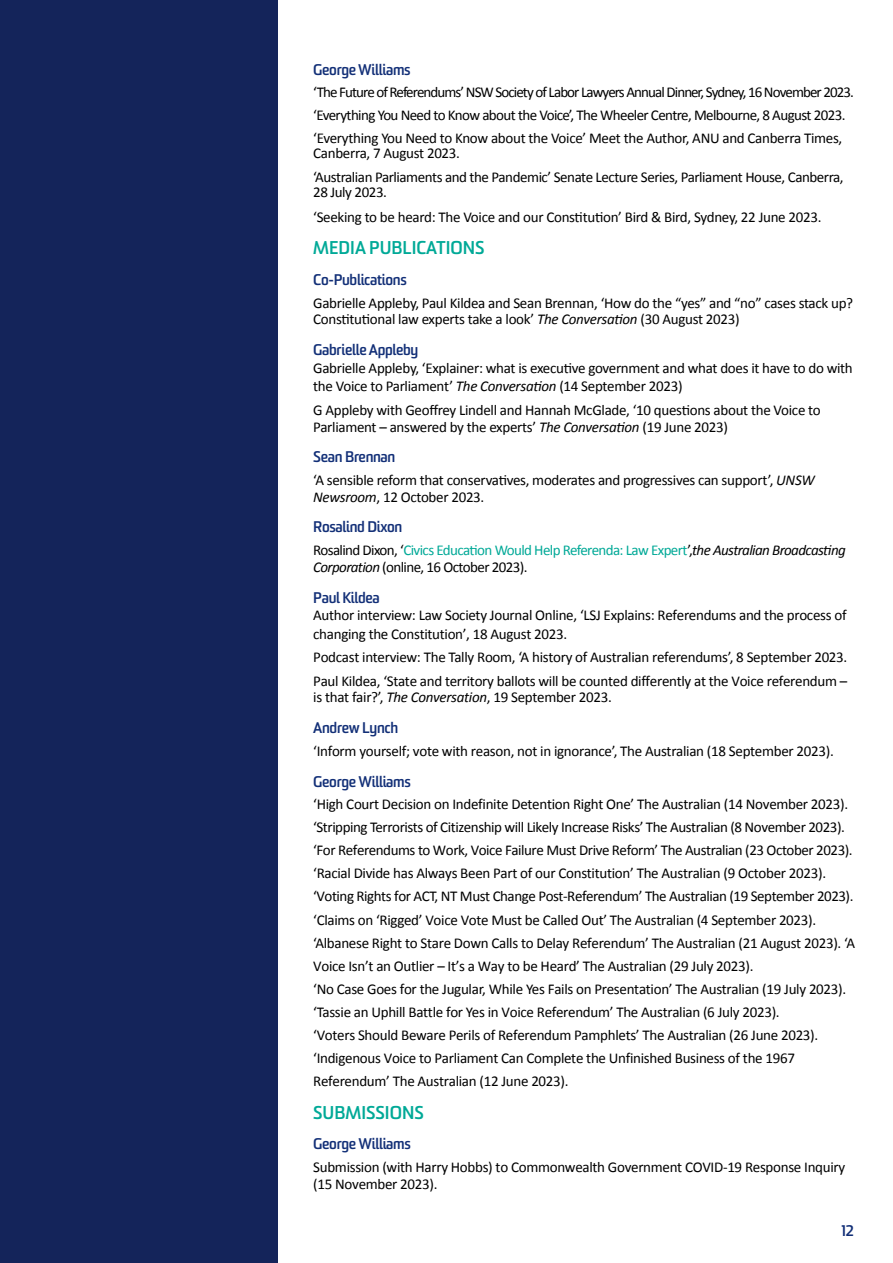
<style>
.page{position:relative;width:893px;height:1263px;background:#fff}
.page>*{position:absolute;margin:0;border:0;box-sizing:border-box;transform-origin:0 0}
.text{font:700 18px "Sommet";color:#00a997}
.text-2{font:15px/23.1px "Calibri";letter-spacing:-.02em;color:#000}
.text-3{font:15px/22.8px "Calibri";letter-spacing:-.04em;color:#000}
.text-4{font:15px/16.5px "Calibri";letter-spacing:-.04em;color:#00a997}
.t1{font:700 15px "Sommet";color:#122f77}
.s1{font-family:"Sommet";font-weight:700;color:#122f77}
.s2{font-style:italic}
.s3{color:#000}
.s4{font-style:italic;color:#000}
</style>
<div class="page">
<div style="left:0;top:0;width:278px;height:1263px;background:#14245a"></div>
<p class="text-3" style="left:313px;top:58px;width:542px"><span class="s1">George Williams<br></span>‘The Future of Referendums’ NSW Society of Labor Lawyers Annual Dinner, Sydney, 16 November 2023. ‘Everything You Need to Know about the Voice’, The Wheeler Centre, Melbourne, 8 August 2023. ‘Everything You Need to Know about the Voice’ Meet the Author, ANU and Canberra Times,</p>
<p class="text-2" style="left:313px;top:141px;width:532px;line-height:23.5px">Canberra, 7 August 2023.<br>‘Australian Parliaments and the Pandemic’ Senate Lecture Series, Parliament House, Canberra,</p>
<p class="text-2" style="left:313px;top:179px;width:510px;line-height:25px">28 July 2023.<br>‘Seeking to be heard: The Voice and our Constitution’ Bird &amp; Bird, Sydney, 22 June 2023.</p>
<p class="text" style="left:313px;top:237px;width:173px">MEDIA PUBLICATIONS</p>
<p class="text-2" style="left:313px;top:268px;width:541px"><span class="s1">Co-Publications<br></span>Gabrielle Appleby, Paul Kildea and Sean Brennan, ‘How do the “yes” and “no” cases stack up?</p>
<p class="text-2" style="left:313px;top:304px;width:428px;line-height:30.8px">Constitutional law experts take a look’ <span class="s2">The Conversation</span> (30 August 2023)<br><span class="s1">Gabrielle Appleby</span></p>
<p class="text-2" style="left:313px;top:358px;width:541px;line-height:18.6px">Gabrielle Appleby, ‘Explainer: what is executive government and what does it have to do with the Voice to Parliament’ <span class="s2">The Conversation</span> (14 September 2023)</p>
<p class="text-2" style="left:313px;top:401px;width:509px;line-height:16.5px">G Appleby with Geoffrey Lindell and Hannah McGlade, ‘10 questions about the Voice to<br>Parliament – answered by the experts’ <span class="s2">The Conversation</span> (19 June 2023)</p>
<p class="text-2" style="left:313px;top:445px;width:503px"><span class="s1">Sean Brennan<br></span>‘A sensible reform that conservatives, moderates and progressives can support’, <span class="s2">UNSW</span></p>
<p class="text-2" style="left:313px;top:481px;width:173px;line-height:30.8px"><span class="s2">Newsroom</span>, 12 October 2023.<br><span class="s1">Rosalind Dixon</span></p>
<p class="text-4" style="left:313px;top:542px;width:534px"><span class="s3">Rosalind Dixon, ‘</span>Civics Education Would Help Referenda: Law Expert<span class="s3">’,</span><span class="s4">the Australian Broadcasting<br>Corporation</span> <span class="s3">(online, 16 October 2023).</span></p>
<p class="text-2" style="left:313px;top:588px;width:535px;line-height:18.1px"><span class="s1">Paul Kildea<br></span>Author interview: Law Society Journal Online, ‘LSJ Explains: Referendums and the process of changing the Constitution’, 18 August 2023.</p>
<p class="text-2" style="left:313px;top:645px;width:536px;line-height:23.5px">Podcast interview: The Tally Room, ‘A history of Australian referendums’, 8 September 2023.<br>Paul Kildea, ‘State and territory ballots will be counted differently at the Voice referendum –</p>
<p class="text-2" style="left:313px;top:682px;width:300px;line-height:30.8px">is that fair?’, <span class="s2">The Conversation</span>, 19 September 2023.<br><span class="s1">Andrew Lynch</span></p>
<p class="text-2" style="left:313px;top:735px;width:522px;line-height:30.8px">‘Inform yourself; vote with reason, not in ignorance’, The Australian (18 September 2023).<br><span class="s1">George Williams</span></p>
<p class="text-2" style="left:313px;top:792px;width:543px">‘High Court Decision on Indefinite Detention Right One’ The Australian (14 November 2023). ‘Stripping Terrorists of Citizenship will Likely Increase Risks’ The Australian (8 November 2023). ‘For Referendums to Work, Voice Failure Must Drive Reform’ The Australian (23 October 2023). ‘Racial Divide has Always Been Part of our Constitution’ The Australian (9 October 2023). ‘Voting Rights for ACT, NT Must Change Post-Referendum’ The Australian (19 September 2023). ‘Claims on ‘Rigged’ Voice Vote Must be Called Out’ The Australian (4 September 2023). ‘Albanese Right to Stare Down Calls to Delay Referendum’ The Australian (21 August 2023). ‘A Voice Isn’t an Outlier – It’s a Way to be Heard’ The Australian (29 July 2023).<br>‘No Case Goes for the Jugular, While Yes Fails on Presentation’ The Australian (19 July 2023). ‘Tassie an Uphill Battle for Yes in Voice Referendum’ The Australian (6 July 2023).<br>‘Voters Should Beware Perils of Referendum Pamphlets’ The Australian (26 June 2023). ‘Indigenous Voice to Parliament Can Complete the Unfinished Business of the 1967<br>Referendum’ The Australian (12 June 2023).</p>
<p class="text" style="left:313px;top:1101px;width:112px">SUBMISSIONS</p>
<p class="text-2" style="left:313px;top:1132px;width:533px"><span class="s1">George Williams<br></span>Submission (with Harry Hobbs) to Commonwealth Government COVID-19 Response Inquiry</p>
<p class="text-2" style="left:313px;top:1172px;width:126px">(15 November 2023).</p>
<p class="t1" style="left:841px;top:1221px;width:14px">12</p>
</div>
